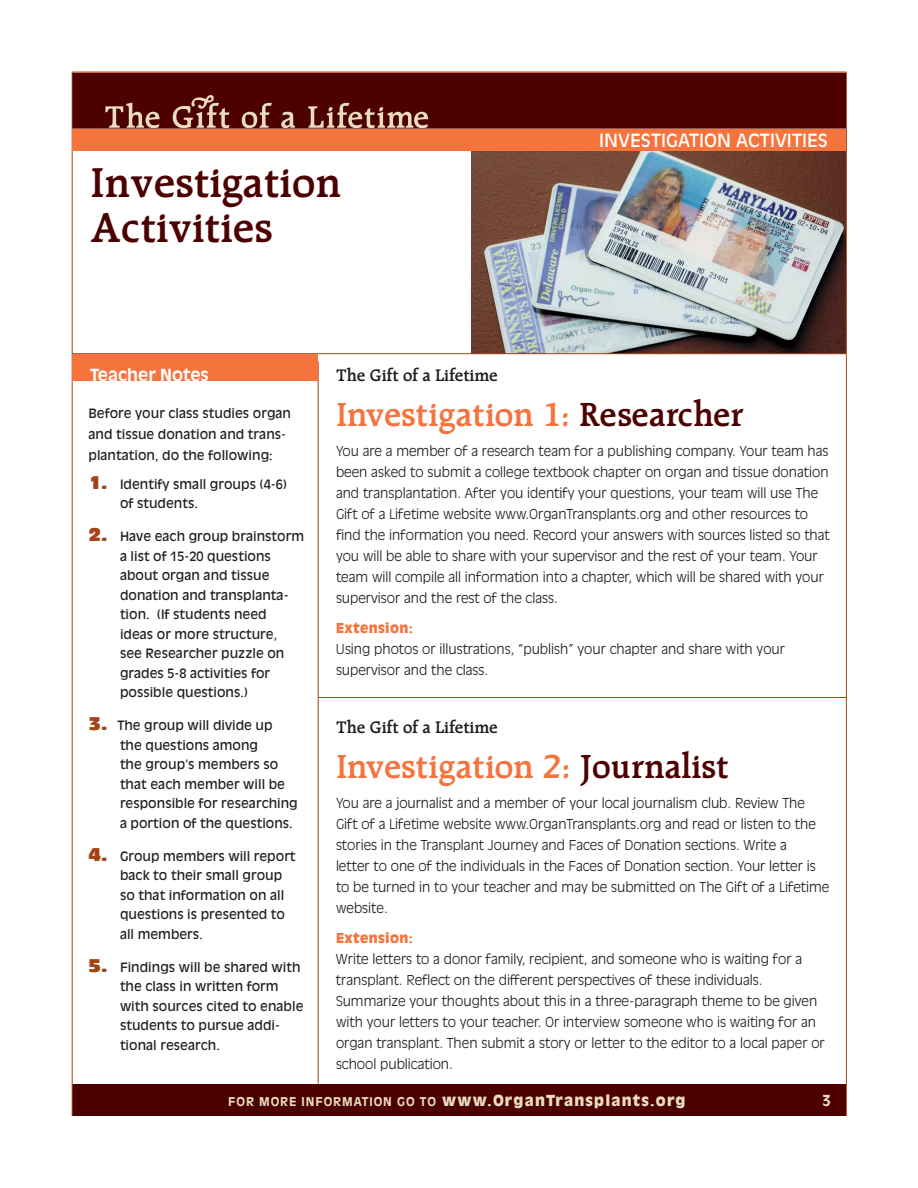
<style>
.page{position:relative;width:918px;height:1188px;background:#fff}
.page>*{position:absolute;margin:0;border:0;box-sizing:border-box;transform-origin:0 0}
.t1{font:600 45px/45px "Raleigh";color:#4d0000}
.t2{font:600 36px "Raleigh";letter-spacing:-.01em;color:#f5733d}
.t3{font:600 18px "Raleigh";letter-spacing:-.01em;color:#231f20}
.t4{font:18px "Antique Olive";color:#fff}
.t5{font:700 16.5px "Antique Olive";color:#fff}
.t6{font:900 15px "Antique Olive";letter-spacing:.075em;color:#ebddc0}
.t7{font:700 15px "Antique Olive";color:#ebddc0}
.t8{font:300 13.5px/21px "Antique Olive";color:#231f20}
.t9{font:900 13.5px "Antique Olive";letter-spacing:.025em;color:#f5733d}
.t10{font:12.75px/19.5px "Antique Olive";color:#231f20}
.s1{font-family:"Antique Olive Compact";font-size:18px;color:#a34316}
.s2{color:#4d0000}
.s3{font-weight:700;font-size:12px}
</style>
<div class="page">
<div style="left:72px;top:1084px;width:774px;height:32px;background:#4d0000"></div>
<hr style="left:72px;top:72px;width:1px;height:1044px;background:#a34316">
<hr style="left:846px;top:72px;width:1px;height:1044px;background:#a34316">
<div style="left:73px;top:72px;width:773px;height:57px;background:#4d0000"></div>
<svg style="left:105px;top:103px;width:55px;height:25px"></svg>
<svg style="left:242px;top:103px;width:30px;height:25px"></svg>
<svg style="left:281px;top:112px;width:14px;height:16px"></svg>
<svg style="left:308px;top:103px;width:120px;height:25px"></svg>
<svg style="left:173px;top:95px;width:57px;height:33px"></svg>
<svg style="left:73px;top:71px;width:773px;height:2px;background:#e18360"></svg>
<img style="left:471px;top:150px;width:375px;height:203px">
<div style="left:72px;top:129px;width:774px;height:21px;background:#f5733d"></div>
<hr style="left:318px;top:362px;width:1px;height:722px;background:#a34316">
<hr style="left:72px;top:353px;width:774px;height:1px;background:#a34316">
<div style="left:72px;top:354px;width:246px;height:27px;background:#f5733d"></div>
<hr style="left:318px;top:697px;width:528px;height:1px;background:#a34316">
<h1 class="t1" style="left:90px;top:160px;width:252px">Investigation<br>Activities</h1>
<h3 class="t4" style="left:599px;top:129px;width:230px">INVESTIGATION ACTIVITIES</h3>
<p class="t5" style="left:90px;top:365px;width:120px">Teacher Notes</p>
<p class="t10" style="left:88px;top:403px;width:204px;line-height:21px">Before your class studies organ and tissue donation and trans&shy;plantation, do the following:</p>
<p class="t10" style="left:120px;top:475px;width:169px;text-indent:-32px"><span class="s1">1.</span> Identify small groups (4-6) of students.</p>
<p class="t10" style="left:120px;top:527px;width:186px;text-indent:-32px"><span class="s1">2.</span> Have each group brainstorm a list of 15-20 questions about organ and tissue donation and transplanta&shy;tion. (If students need<br>ideas or more structure,<br>see Researcher puzzle on grades 5-8 activities for possible questions.)</p>
<p class="t10" style="left:120px;top:716px;width:179px;text-indent:-32px"><span class="s1">3.</span> The group will divide up<br>the questions among<br>the group’s members so that each member will be responsible for researching a portion of the questions.</p>
<p class="t10" style="left:120px;top:847px;width:177px;text-indent:-32px"><span class="s1">4.</span> Group members will report back to their small group so that information on all questions is presented to all members.</p>
<p class="t10" style="left:120px;top:958px;width:185px;text-indent:-32px"><span class="s1">5.</span> Findings will be shared with the class in written form with sources cited to enable students to pursue addi&shy;tional research.</p>
<h3 class="t3" style="left:336px;top:365px;width:163px">The Gift of a Lifetime</h3>
<h2 class="t2" style="left:336px;top:394px;width:409px">Investigation 1: <span class="s2">Researcher</span></h2>
<p class="t8" style="left:336px;top:441px;width:495px">You are a member of a research team for a publishing company. Your team has been asked to submit a college textbook chapter on organ and tissue donation and transplantation. After you identify your questions, your team will use The Gift of a Lifetime website www.OrganTransplants.org and other resources to find the information you need. Record your answers with sources listed so that you will be able to share with your supervisor and the rest of your team. Your team will compile all information into a chapter, which will be shared with your supervisor and the rest of the class.</p>
<p class="t9" style="left:336px;top:620px;width:78px">Extension:</p>
<p class="t8" style="left:336px;top:639px;width:451px">Using photos or illustrations, “publish” your chapter and share with your supervisor and the class.</p>
<h3 class="t3" style="left:336px;top:717px;width:163px">The Gift of a Lifetime</h3>
<h2 class="t2" style="left:336px;top:746px;width:394px">Investigation 2: <span class="s2">Journalist</span></h2>
<p class="t8" style="left:336px;top:792px;width:495px">You are a journalist and a member of your local journalism club. Review The Gift of a Lifetime website www.OrganTransplants.org and read or listen to the stories in the Transplant Journey and Faces of Donation sections. Write a<br>letter to one of the individuals in the Faces of Donation section. Your letter is to be turned in to your teacher and may be submitted on The Gift of a Lifetime website.</p>
<p class="t9" style="left:336px;top:930px;width:78px">Extension:</p>
<p class="t8" style="left:336px;top:948px;width:490px">Write letters to a donor family, recipient, and someone who is waiting for a transplant. Reflect on the different perspectives of these individuals.<br>Summarize your thoughts about this in a three-paragraph theme to be given with your letters to your teacher. Or interview someone who is waiting for an organ transplant. Then submit a story or letter to the editor to a local paper or school publication.</p>
<p class="t6" style="left:228px;top:1092px;width:459px"><span class="s3">FOR MORE INFORMATION GO TO</span> www.OrganTransplants.org</p>
<p class="t7" style="left:823px;top:1091px;width:10px">3</p>
</div>
